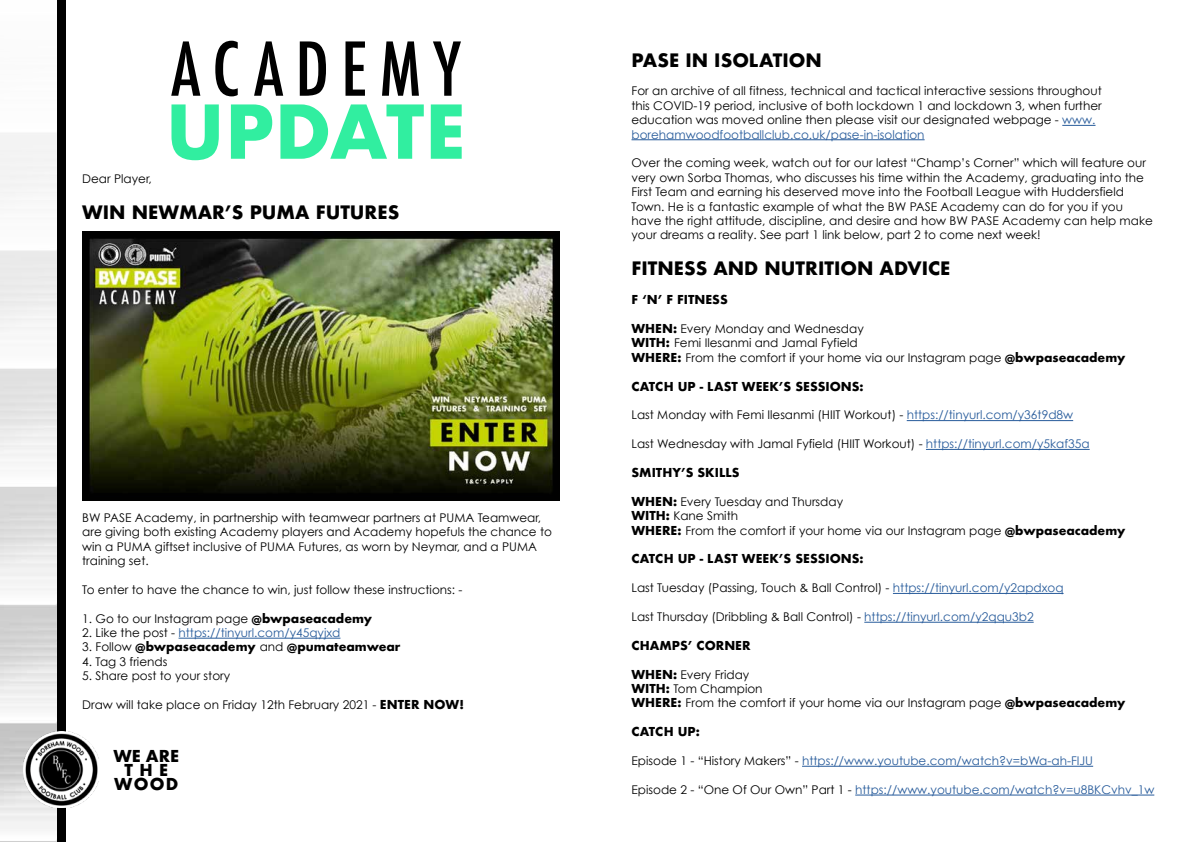
<style>
.page{position:relative;width:1191px;height:842px;background:#fff}
.page>*{position:absolute;margin:0;border:0;box-sizing:border-box;transform-origin:0 0}
.t1{font:500 condensed 72px "Futura";letter-spacing:.17em;color:#000}
.t2{font:700 72px "Futura";letter-spacing:.01em;color:#31eea0}
.t3{font:700 18px "Futura";color:#000}
.t4{font:700 16px/14px "Futura";letter-spacing:.07em;color:#000;text-align:center}
.t5{font:12px/14.4px "Century Gothic";color:#000}
.t6{font:12px "Century Gothic";color:#275b9b}
.t7{font:700 12px "Futura";color:#000}
.s1{font-family:"Futura";font-weight:700}
.s2{color:#000}
.s3{font-family:"Century Gothic";font-weight:400}
.s4{color:#275b9b}
</style>
<div class="page">
<svg style="left:0;top:133px;width:57px;height:709px;fill:#efefef"></svg>
<img style="left:23px;top:731px;width:76px;height:77px">
<hr style="left:178px;top:638px;width:162px;height:1px;background:#275b9b">
<hr style="left:1062px;top:125px;width:33px;height:1px;background:#275b9b">
<hr style="left:631px;top:139px;width:293px;height:1px;background:#275b9b">
<hr style="left:906px;top:420px;width:167px;height:1px;background:#275b9b">
<hr style="left:926px;top:449px;width:163px;height:1px;background:#275b9b">
<hr style="left:893px;top:593px;width:170px;height:1px;background:#275b9b">
<hr style="left:864px;top:622px;width:169px;height:1px;background:#275b9b">
<hr style="left:802px;top:766px;width:291px;height:1px;background:#275b9b">
<hr style="left:855px;top:795px;width:299px;height:1px;background:#275b9b">
<img style="left:82px;top:232px;width:477px;height:268px">
<h1 class="t1" style="left:171px;top:23px;width:291px">ACADEMY</h1>
<h1 class="t2" style="left:166px;top:80px;width:302px">UPDATE</h1>
<p class="t5" style="left:82px;top:172px;width:71px">Dear Player,</p>
<h2 class="t3" style="left:82px;top:200px;width:318px">WIN NEWMAR’S PUMA FUTURES</h2>
<p class="t5" style="left:82px;top:510px;width:471px">BW PASE Academy, in partnership with teamwear partners at PUMA Teamwear, are giving both existing Academy players and Academy hopefuls the chance to win a PUMA giftset inclusive of PUMA Futures, as worn by Neymar, and a PUMA training set.</p>
<p class="t5" style="left:82px;top:582px;width:382px">To enter to have the chance to win, just follow these instructions: -</p>
<p class="t5" style="left:82px;top:611px;width:291px">1. Go to our Instagram page <span class="s1">@bwpaseacademy</span></p>
<p class="t6" style="left:82px;top:625px;width:260px"><span class="s2">2. Like the post -</span> https://tinyurl.com/y45qyjxd</p>
<p class="t7" style="left:82px;top:638px;width:320px"><span class="s3">3. Follow</span> @bwpaseacademy <span class="s3">and</span> @pumateamwear</p>
<p class="t5" style="left:82px;top:654px;width:87px">4. Tag 3 friends</p>
<p class="t5" style="left:82px;top:668px;width:149px">5. Share post to your story</p>
<p class="t5" style="left:82px;top:697px;width:383px">Draw will take place on Friday 12th February 2021 - <span class="s1">ENTER NOW!</span></p>
<h3 class="t4" style="left:113px;top:749px;width:67px">WE ARE<br>THE<br>WOOD</h3>
<h2 class="t3" style="left:631px;top:47px;width:192px">PASE IN ISOLATION</h2>
<p class="t5" style="left:631px;top:84px;width:472px">For an archive of all fitness, technical and tactical interactive sessions throughout this COVID-19 period, inclusive of both lockdown 1 and lockdown 3, when further education was moved online then please visit our designated webpage - <span class="s4">www. borehamwoodfootballclub.co.uk/pase-in-isolation</span></p>
<p class="t5" style="left:631px;top:156px;width:523px">Over the coming week, watch out for our latest “Champ’s Corner” which will feature our very own Sorba Thomas, who discusses his time within the Academy, graduating into the First Team and earning his deserved move into the Football League with Huddersfield Town. He is a fantastic example of what the BW PASE Academy can do for you if you have the right attitude, discipline, and desire and how BW PASE Academy can help make your dreams a reality. See part 1 link below, part 2 to come next week!</p>
<h2 class="t3" style="left:631px;top:256px;width:320px">FITNESS AND NUTRITION ADVICE</h2>
<p class="t7" style="left:631px;top:291px;width:98px">F ‘N’ F FITNESS</p>
<p class="t5" style="left:631px;top:321px;width:495px"><span class="s1">WHEN:</span> Every Monday and Wednesday<br><span class="s1">WITH:</span> Femi Ilesanmi and Jamal Fyfield<br><span class="s1">WHERE:</span> From the comfort if your home via our Instagram page <span class="s1">@bwpaseacademy</span></p>
<p class="t7" style="left:631px;top:377px;width:234px">CATCH UP - LAST WEEK’S SESSIONS:</p>
<p class="t5" style="left:631px;top:408px;width:443px">Last Monday with Femi Ilesanmi (HIIT Workout) - <span class="s4">https://tinyurl.com/y36t9d8w</span></p>
<p class="t5" style="left:631px;top:436px;width:459px">Last Wednesday with Jamal Fyfield (HIIT Workout) - <span class="s4">https://tinyurl.com/y5kaf35a</span></p>
<p class="t7" style="left:631px;top:464px;width:110px">SMITHY’S SKILLS</p>
<p class="t5" style="left:631px;top:494px;width:495px"><span class="s1">WHEN:</span> Every Tuesday and Thursday<br><span class="s1">WITH:</span> Kane Smith<br><span class="s1">WHERE:</span> From the comfort if your home via our Instagram page <span class="s1">@bwpaseacademy</span></p>
<p class="t7" style="left:631px;top:550px;width:234px">CATCH UP - LAST WEEK’S SESSIONS:</p>
<p class="t5" style="left:631px;top:580px;width:433px">Last Tuesday (Passing, Touch &amp; Ball Control) - <span class="s4">https://tinyurl.com/y2apdxoq</span></p>
<p class="t5" style="left:631px;top:609px;width:404px">Last Thursday (Dribbling &amp; Ball Control) - <span class="s4">https://tinyurl.com/y2qqu3b2</span></p>
<p class="t7" style="left:631px;top:637px;width:121px">CHAMPS’ CORNER</p>
<p class="t5" style="left:631px;top:667px;width:495px"><span class="s1">WHEN:</span> Every Friday<br><span class="s1">WITH:</span> Tom Champion<br><span class="s1">WHERE:</span> From the comfort if your home via our Instagram page <span class="s1">@bwpaseacademy</span></p>
<p class="t7" style="left:631px;top:723px;width:70px">CATCH UP:</p>
<p class="t6" style="left:631px;top:753px;width:463px"><span class="s2">Episode 1 - “History Makers” -</span> https://www.youtube.com/watch?v=bWa-ah-FIJU</p>
<p class="t6" style="left:631px;top:782px;width:524px"><span class="s2">Episode 2 - “One Of Our Own” Part 1 -</span> https://www.youtube.com/watch?v=u8BKCvhv_1w</p>
</div>
